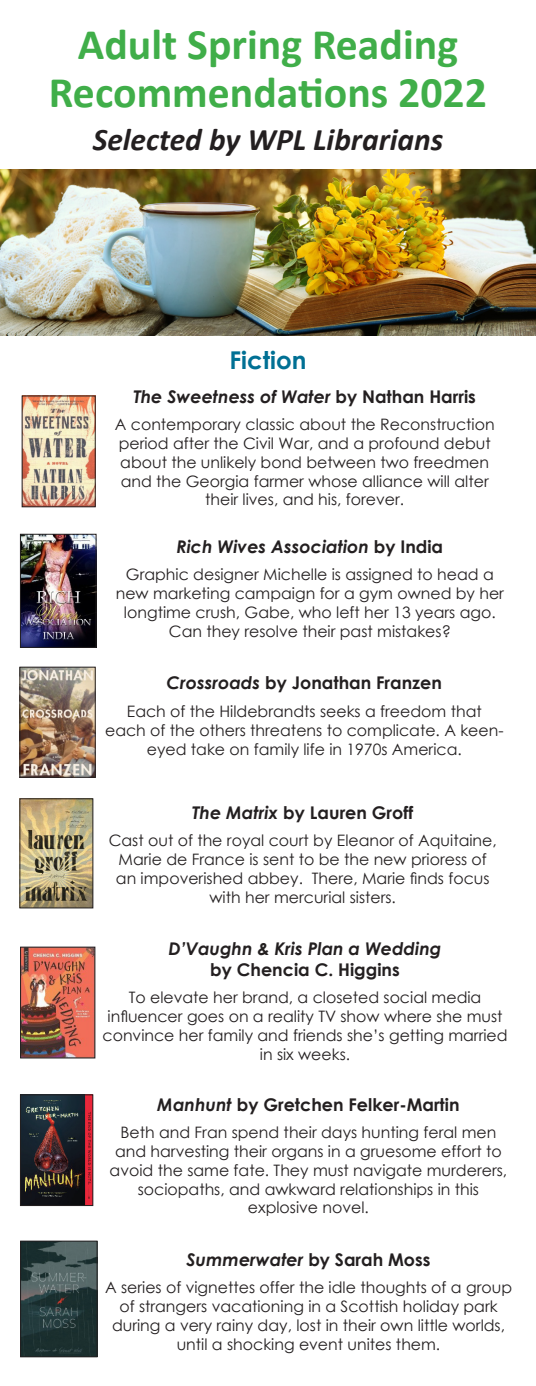
<style>
.page{position:relative;width:536px;height:1386px;background:#fff}
.page>*{position:absolute;margin:0;border:0;box-sizing:border-box;transform-origin:0 0}
.t1{font:700 43.75px/47.2px "Calibri";color:#40ae49;text-align:center}
.t2{font:italic 700 31.5px "Calibri";color:#231f20}
.t3{font:700 24.5px "Century Gothic";color:#007094}
.t4{font:italic 700 17.5px "Century Gothic";color:#231f20}
.t5{font:700 17.5px "Century Gothic";color:#231f20}
.t6{font:15.75px/18.9px "Century Gothic";color:#231f20;text-align:center}
.s1{font-style:normal}
.s2{font-style:italic}
</style>
<div class="page">
<img style="left:24px;top:398px;width:69px;height:107px">
<img style="left:22px;top:536px;width:72px;height:110px">
<div style="left:20px;top:534px;width:76px;height:114px;border:1px solid #231f20"></div>
<img style="left:22px;top:669px;width:71px;height:107px">
<div style="left:20px;top:667px;width:75px;height:111px;border:1px solid #231f20"></div>
<img style="left:22px;top:801px;width:69px;height:105px">
<div style="left:20px;top:799px;width:73px;height:109px;border:1px solid #231f20"></div>
<img style="left:22px;top:949px;width:71px;height:107px">
<div style="left:20px;top:947px;width:75px;height:111px;border:1px solid #231f20"></div>
<img style="left:22px;top:1243px;width:73px;height:112px">
<div style="left:20px;top:1241px;width:77px;height:116px;border:1px solid #231f20"></div>
<img style="left:22px;top:1097px;width:69px;height:107px">
<div style="left:20px;top:1095px;width:73px;height:111px;border:1px solid #231f20"></div>
<img style="left:0;top:169px;width:535px;height:167px">
<h1 class="t1" style="left:49px;top:21px;width:439px">Adult Spring Reading<br>Recommendations 2022</h1>
<h2 class="t2" style="left:93px;top:117px;width:352px">Selected by WPL Librarians</h2>
<h3 class="t3" style="left:229px;top:342px;width:78px">Fiction</h3>
<p class="t4" style="left:133px;top:383px;width:344px">The Sweetness of Water <span class="s1">by Nathan Harris</span></p>
<p class="t6" style="left:115px;top:414px;width:381px">A contemporary classic about the Reconstruction period after the Civil War, and a profound debut about the unlikely bond between two freedmen and the Georgia farmer whose alliance will alter their lives, and his, forever.</p>
<p class="t4" style="left:176px;top:533px;width:268px">Rich Wives Association <span class="s1">by India</span></p>
<p class="t6" style="left:116px;top:565px;width:389px">Graphic designer Michelle is assigned to head a new marketing campaign for a gym owned by her longtime crush, Gabe, who left her 13 years ago.<br>Can they resolve their past mistakes?</p>
<p class="t5" style="left:167px;top:670px;width:277px"><span class="s2">Crossroads</span> by Jonathan Franzen</p>
<p class="t6" style="left:105px;top:701px;width:400px">Each of the Hildebrandts seeks a freedom that each of the others threatens to complicate. A keen&shy;eyed take on family life in 1970s America.</p>
<p class="t5" style="left:192px;top:799px;width:222px"><span class="s2">The Matrix</span> by Lauren Groff</p>
<p class="t6" style="left:109px;top:831px;width:389px">Cast out of the royal court by Eleanor of Aquitaine, Marie de France is sent to be the new prioress of an impoverished abbey. There, Marie finds focus with her mercurial sisters.</p>
<p class="t4" style="left:168px;top:935px;width:274px">D’Vaughn &amp; Kris Plan a Wedding</p>
<p class="t5" style="left:210px;top:956px;width:191px">by Chencia C. Higgins</p>
<p class="t6" style="left:102px;top:988px;width:406px">To elevate her brand, a closeted social media influencer goes on a reality TV show where she must convince her family and friends she’s getting married in six weeks.</p>
<p class="t5" style="left:157px;top:1091px;width:304px"><span class="s2">Manhunt</span> by Gretchen Felker-Martin</p>
<p class="t6" style="left:110px;top:1122px;width:399px">Beth and Fran spend their days hunting feral men and harvesting their organs in a gruesome effort to avoid the same fate. They must navigate murderers, sociopaths, and awkward relationships in this explosive novel.</p>
<p class="t4" style="left:186px;top:1246px;width:245px">Summerwater <span class="s1">by Sarah Moss</span></p>
<p class="t6" style="left:105px;top:1278px;width:408px">A series of vignettes offer the idle thoughts of a group of strangers vacationing in a Scottish holiday park during a very rainy day, lost in their own little worlds, until a shocking event unites them.</p>
</div>
